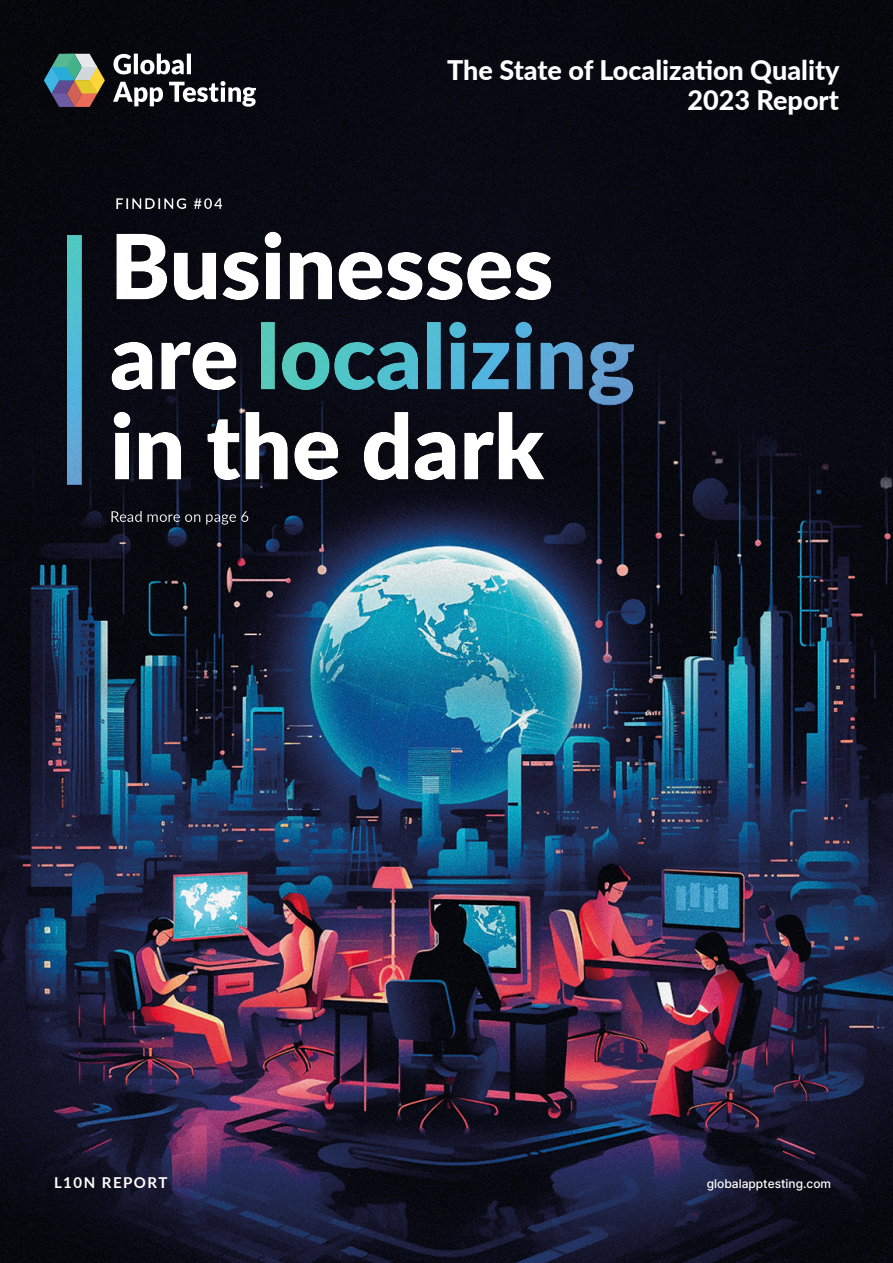
<style>
.page{position:relative;width:893px;height:1263px;background:#fff}
.page>*{position:absolute;margin:0;border:0;box-sizing:border-box;transform-origin:0 0}
.t1{font:900 90px/90px "Lato";color:#fff}
.Finding_Heading_Large{font:800 27px "Lato";color:#fff}
.Finding_Label{font:700 15px "Lato";letter-spacing:.1em;color:#fff}
.t2{font:500 15px "Lato";color:#fff}
.t3{font:12px "Inter";color:#fff}
</style>
<div class="page">
<img style="left:0;top:0;width:893px;height:1263px">
<div style="left:111px;top:198px;width:523px;height:326px;background:#fff;opacity:.3"></div>
<svg style="left:44px;top:54px;width:61px;height:53px;background:#737b70"></svg>
<svg style="left:113px;top:54px;width:143px;height:53px"></svg>
<div style="left:68px;top:235px;width:13px;height:249px;background:#fff;opacity:.3"></div>
<p class="Finding_Heading_Large" style="left:447px;top:50px;width:394px">The State of Localization Quality</p>
<p class="Finding_Heading_Large" style="left:687px;top:80px;width:153px">2023 Report</p>
<p class="Finding_Label" style="left:115px;top:193px;width:109px">FINDING #04</p>
<h1 class="t1" style="left:110px;top:218px;width:527px">Businesses are localizing in the dark</h1>
<p class="t2" style="left:110px;top:505px;width:141px">Read more on page 6</p>
<p class="Finding_Label" style="left:54px;top:1171px;width:115px">L10N REPORT</p>
<p class="t3" style="left:707px;top:1174px;width:126px">globalapptesting.com</p>
</div>
